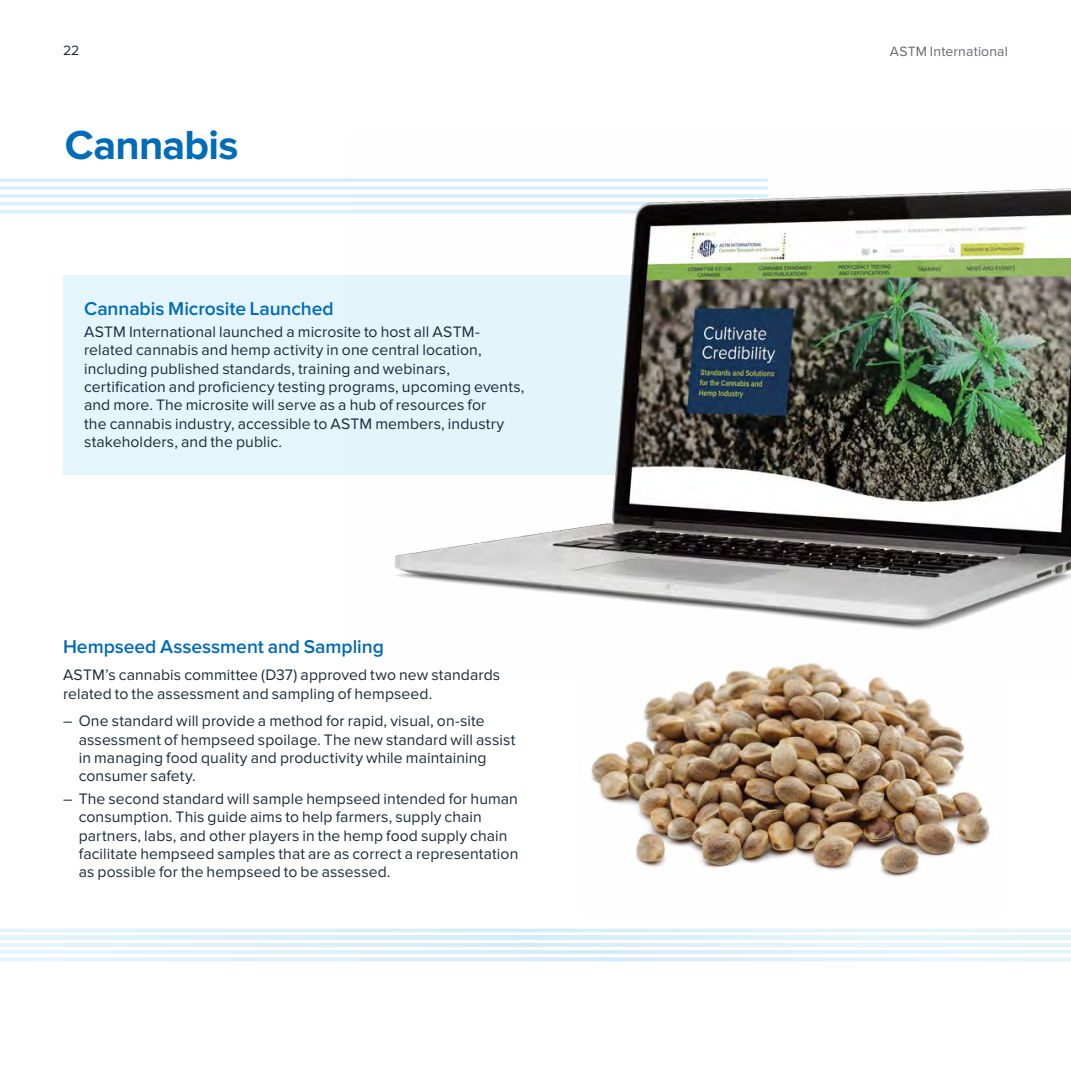
<style>
.page{position:relative;width:1071px;height:1071px;background:#fff}
.page>*{position:absolute;margin:0;border:0;box-sizing:border-box;transform-origin:0 0}
._24_25pt_Italic{font:700 42px "Proxima Nova";letter-spacing:-.015em;color:#006bb7}
.Body_Text_9_10_5pt_R{font:600 19.25px "Proxima Nova";color:#006bb7}
.New_Subhead{font:600 19.25px "Proxima Nova";letter-spacing:-.005em;color:#006bb7}
.Body_Text_9_10_5pt_R-2{font:15.75px/18.4px "Proxima Nova";letter-spacing:.005em;color:#1c2b39}
.t1{font:14px "Proxima Nova";letter-spacing:.01em;color:#696a6d}
.t2{font:14px "Proxima Nova";color:#1c2b39}
</style>
<div class="page">
<hr style="left:0;top:936px;width:1071px;height:3px;background:#dff1f9">
<hr style="left:0;top:950px;width:1071px;height:4px;background:#dff1f9">
<hr style="left:0;top:943px;width:1071px;height:4px;background:#dff1f9">
<hr style="left:0;top:929px;width:1071px;height:3px;background:#dff1f9">
<hr style="left:0;top:958px;width:1071px;height:3px;background:#dff1f9">
<hr style="left:0;top:186px;width:768px;height:4px;background:#d8effb">
<svg style="left:0;top:178px;width:348px;height:4px"></svg>
<hr style="left:0;top:194px;width:768px;height:4px;background:#d8effb">
<hr style="left:0;top:202px;width:768px;height:3px;background:#d8effb">
<hr style="left:0;top:210px;width:768px;height:3px;background:#d8effb">
<div style="left:63px;top:275px;width:946px;height:200px;background:#e5f5fc"></div>
<img style="left:591px;top:674px;width:399px;height:203px">
<img style="left:348px;top:178px;width:723px;height:496px">
<p class="t2" style="left:63px;top:42px;width:18px">22</p>
<p class="t1" style="left:890px;top:43px;width:120px">ASTM International</p>
<h2 class="_24_25pt_Italic" style="left:65px;top:121px;width:175px">Cannabis</h2>
<p class="New_Subhead" style="left:84px;top:299px;width:251px">Cannabis Microsite Launched</p>
<p class="Body_Text_9_10_5pt_R-2" style="left:84px;top:323px;width:442px">ASTM International launched a microsite to host all ASTM&shy;related cannabis and hemp activity in one central location, including published standards, training and webinars, certification and proficiency testing programs, upcoming events, and more. The microsite will serve as a hub of resources for<br>the cannabis industry, accessible to ASTM members, industry stakeholders, and the public.</p>
<p class="Body_Text_9_10_5pt_R" style="left:63px;top:638px;width:322px">Hempseed Assessment and Sampling</p>
<p class="Body_Text_9_10_5pt_R-2" style="left:63px;top:666px;width:439px">ASTM’s cannabis committee (D37) approved two new standards related to the assessment and sampling of hempseed.</p>
<p class="Body_Text_9_10_5pt_R-2" style="left:79px;top:712px;width:438px;text-indent:-16px">– One standard will provide a method for rapid, visual, on-site assessment of hempseed spoilage. The new standard will assist in managing food quality and productivity while maintaining consumer safety.</p>
<p class="Body_Text_9_10_5pt_R-2" style="left:79px;top:790px;width:441px;text-indent:-16px">– The second standard will sample hempseed intended for human consumption. This guide aims to help farmers, supply chain partners, labs, and other players in the hemp food supply chain facilitate hempseed samples that are as correct a representation as possible for the hempseed to be assessed.</p>
</div>
